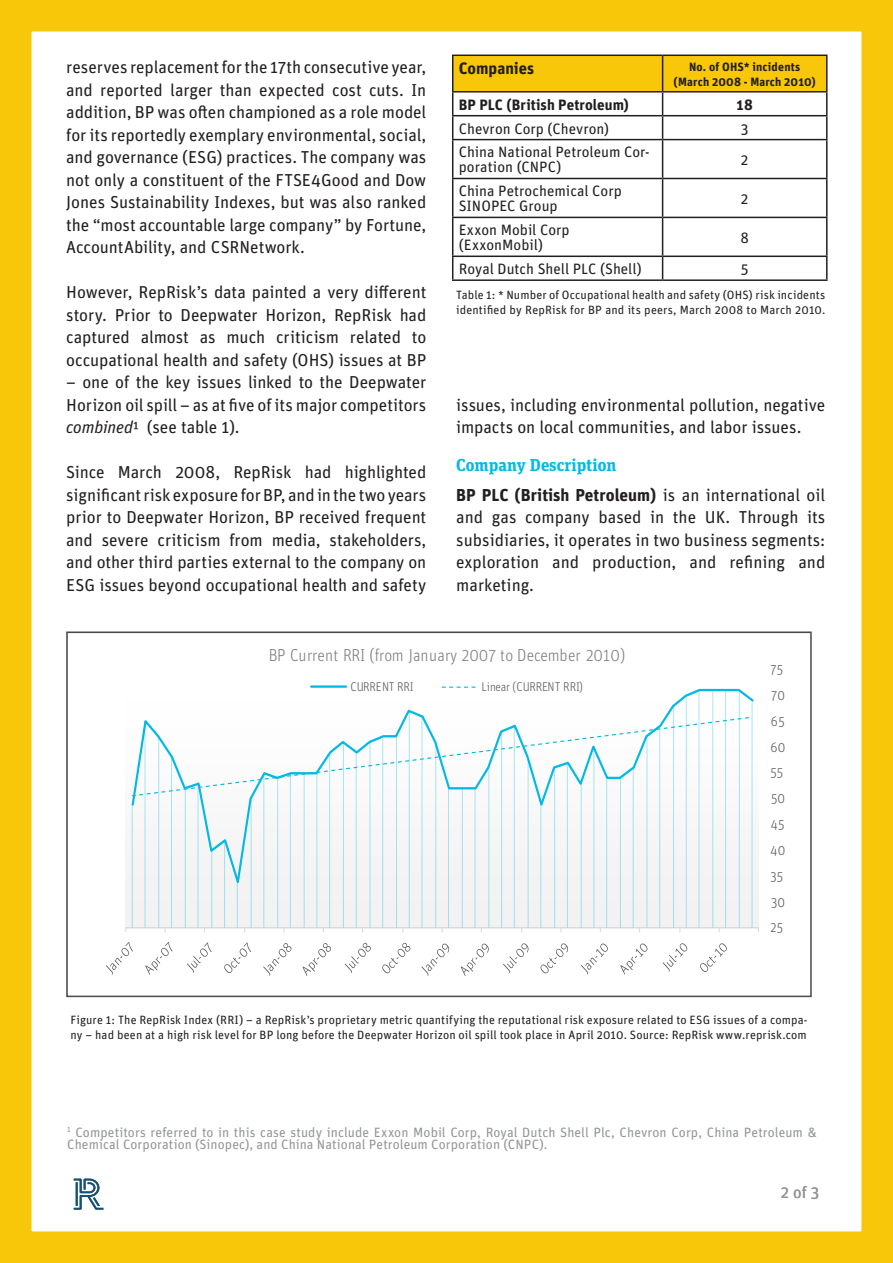
<style>
.page{position:relative;width:893px;height:1263px;background:#fff}
.page>*{position:absolute;margin:0;border:0;box-sizing:border-box;transform-origin:0 0}
.t1{font:300 17.4px "Unit OT";letter-spacing:-.005em;color:#7f7f7f;scale:.92 1}
.Title_-_Cyan{font:17.25px/22.5px "Unit OT";letter-spacing:-.005em;color:#231f20;text-align:justify}
.Title_-_Cyan-2{font:700 17.25px "Unit Slab OT";color:#00bbe8}
.t2{font:700 16.5px "Unit OT";color:#231f20}
.Footer_Style_Grey{font:16.5px "Unit OT";color:#939598}
.t3{font:15px/15px "Unit OT";color:#231f20}
.t4{font:700 15px "Unit OT";letter-spacing:.005em;color:#231f20}
.t5{font:300 13.8px "Unit OT";letter-spacing:.015em;color:#595959;scale:.92 1}
.t6{font:13.5px/12px "Unit OT";letter-spacing:.005em;color:#939598}
.t7{font:300 12.75px "Unit OT";letter-spacing:-.015em;color:#595959;scale:.92 1}
.t8{font:12px/15px "Unit OT";letter-spacing:.01em;color:#231f20}
.t9{font:700 12px "Unit OT";letter-spacing:.015em;color:#231f20}
.s1{font-style:italic}
.s2{font-weight:700}
</style>
<div class="page">
<div style="left:0;top:0;width:893px;height:1263px;border:32px solid #f9c709"></div>
<svg style="left:74px;top:1178px;width:29px;height:31px"></svg>
<svg style="left:452px;top:55px;width:375px;height:84px"></svg>
<hr style="left:452px;top:139px;width:211px;height:1px;background:#231f20">
<hr style="left:452px;top:140px;width:1px;height:38px;background:#231f20">
<hr style="left:663px;top:139px;width:164px;height:1px;background:#231f20">
<hr style="left:662px;top:140px;width:1px;height:38px;background:#231f20">
<hr style="left:826px;top:140px;width:1px;height:38px;background:#231f20">
<hr style="left:452px;top:178px;width:211px;height:1px;background:#231f20">
<hr style="left:452px;top:179px;width:1px;height:38px;background:#231f20">
<hr style="left:663px;top:178px;width:164px;height:1px;background:#231f20">
<hr style="left:662px;top:179px;width:1px;height:38px;background:#231f20">
<hr style="left:826px;top:179px;width:1px;height:38px;background:#231f20">
<hr style="left:452px;top:217px;width:211px;height:1px;background:#231f20">
<hr style="left:452px;top:218px;width:1px;height:38px;background:#231f20">
<hr style="left:663px;top:217px;width:164px;height:1px;background:#231f20">
<hr style="left:662px;top:218px;width:1px;height:38px;background:#231f20">
<hr style="left:826px;top:218px;width:1px;height:38px;background:#231f20">
<hr style="left:452px;top:256px;width:211px;height:1px;background:#231f20">
<svg style="left:452px;top:257px;width:1px;height:22px"></svg>
<hr style="left:663px;top:256px;width:164px;height:1px;background:#231f20">
<svg style="left:662px;top:257px;width:1px;height:22px"></svg>
<svg style="left:826px;top:257px;width:1px;height:22px"></svg>
<hr style="left:452px;top:279px;width:211px;height:2px;background:#231f20">
<hr style="left:663px;top:279px;width:164px;height:2px;background:#231f20">
<svg style="left:106px;top:685px;width:653px;height:291px"></svg>
<div style="left:66px;top:631px;width:746px;height:366px;border:2px solid #494949"></div>
<p class="Title_-_Cyan" style="left:66px;top:56px;width:362px">reserves replacement for the 17th consecutive year, and reported larger than expected cost cuts. In addition, BP was often championed as a role model for its reportedly exemplary environmental, social, and governance (ESG) practices. The company was not only a constituent of the FTSE4Good and Dow Jones Sustainability Indexes, but was also ranked the “most accountable large company” by Fortune, AccountAbility, and CSRNetwork.</p>
<p class="Title_-_Cyan" style="left:66px;top:281px;width:362px">However, RepRisk’s data painted a very different story. Prior to Deepwater Horizon, RepRisk had captured almost as much criticism related to occupational health and safety (OHS) issues at BP</p>
<p class="Title_-_Cyan" style="left:66px;top:371px;width:362px">– one of the key issues linked to the Deepwater Horizon oil spill – as at five of its major competitors <span class="s1">combined</span>1 (see table 1).</p>
<p class="Title_-_Cyan" style="left:66px;top:461px;width:362px">Since March 2008, RepRisk had highlighted significant risk exposure for BP, and in the two years prior to Deepwater Horizon, BP received frequent and severe criticism from media, stakeholders, and other third parties external to the company on ESG issues beyond occupational health and safety</p>
<p class="t2" style="left:459px;top:58px;width:77px">Companies</p>
<p class="t9" style="left:689px;top:59px;width:113px">No. of OHS* incidents</p>
<p class="t9" style="left:674px;top:74px;width:144px">(March 2008 - March 2010)</p>
<p class="t4" style="left:459px;top:95px;width:172px">BP PLC (British Petroleum)</p>
<p class="t4" style="left:737px;top:95px;width:18px">18</p>
<p class="t3" style="left:459px;top:121px;width:152px">Chevron Corp (Chevron)</p>
<p class="t3" style="left:741px;top:121px;width:9px">3</p>
<p class="t3" style="left:459px;top:145px;width:192px">China National Petroleum Cor&shy;poration (CNPC)</p>
<p class="t3" style="left:741px;top:152px;width:9px">2</p>
<p class="t3" style="left:459px;top:183px;width:165px">China Petrochemical Corp</p>
<p class="t3" style="left:459px;top:198px;width:100px">SINOPEC Group</p>
<p class="t3" style="left:741px;top:191px;width:9px">2</p>
<p class="t3" style="left:459px;top:222px;width:112px">Exxon Mobil Corp (ExxonMobil)</p>
<p class="t3" style="left:740px;top:230px;width:10px">8</p>
<p class="t3" style="left:459px;top:261px;width:185px">Royal Dutch Shell PLC (Shell)</p>
<p class="t3" style="left:741px;top:261px;width:9px">5</p>
<p class="t8" style="left:456px;top:287px;width:371px">Table 1: * Number of Occupational health and safety (OHS) risk incidents identified by RepRisk for BP and its peers, March 2008 to March 2010.</p>
<p class="Title_-_Cyan" style="left:456px;top:393px;width:371px">issues, including environmental pollution, negative impacts on local communities, and labor issues.</p>
<p class="Title_-_Cyan-2" style="left:456px;top:454px;width:162px">Company Description</p>
<p class="Title_-_Cyan" style="left:456px;top:483px;width:371px"><span class="s2">BP PLC (British Petroleum)</span> is an international oil and gas company based in the UK. Through its subsidiaries, it operates in two business segments: exploration and production, and refining and marketing.</p>
<p class="t1" style="left:269px;top:645px;width:389px">BP Current RRI (from January 2007 to December 2010)</p>
<p class="t7" style="left:350px;top:679px;width:70px">CURRENT RRI</p>
<p class="t7" style="left:482px;top:679px;width:112px">Linear (CURRENT RRI)</p>
<p class="t5" style="left:770px;top:661px;width:15px">75</p>
<p class="t5" style="left:771px;top:687px;width:17px">70</p>
<p class="t5" style="left:771px;top:713px;width:16px">65</p>
<p class="t5" style="left:770px;top:739px;width:18px">60</p>
<p class="t5" style="left:771px;top:764px;width:15px">55</p>
<p class="t5" style="left:771px;top:790px;width:17px">50</p>
<p class="t5" style="left:771px;top:816px;width:16px">45</p>
<p class="t5" style="left:770px;top:842px;width:18px">40</p>
<p class="t5" style="left:771px;top:868px;width:15px">35</p>
<p class="t5" style="left:771px;top:894px;width:17px">30</p>
<p class="t5" style="left:770px;top:919px;width:15px">25</p>
<p class="t8" style="left:70px;top:1012px;width:738px">Figure 1: The RepRisk Index (RRI) – a RepRisk’s proprietary metric quantifying the reputational risk exposure related to ESG issues of a compa&shy;ny – had been at a high risk level for BP long before the Deepwater Horizon oil spill took place in April 2010. Source: RepRisk www.reprisk.com</p>
<p class="t6" style="left:67px;top:1126px;width:751px"><sup>1</sup> Competitors referred to in this case study include Exxon Mobil Corp, Royal Dutch Shell Plc, Chevron Corp, China Petroleum &amp;<br>Chemical Corporation (Sinopec), and China National Petroleum Corporation (CNPC).</p>
<p class="Footer_Style_Grey" style="left:781px;top:1182px;width:40px">2 of 3</p>
</div>
